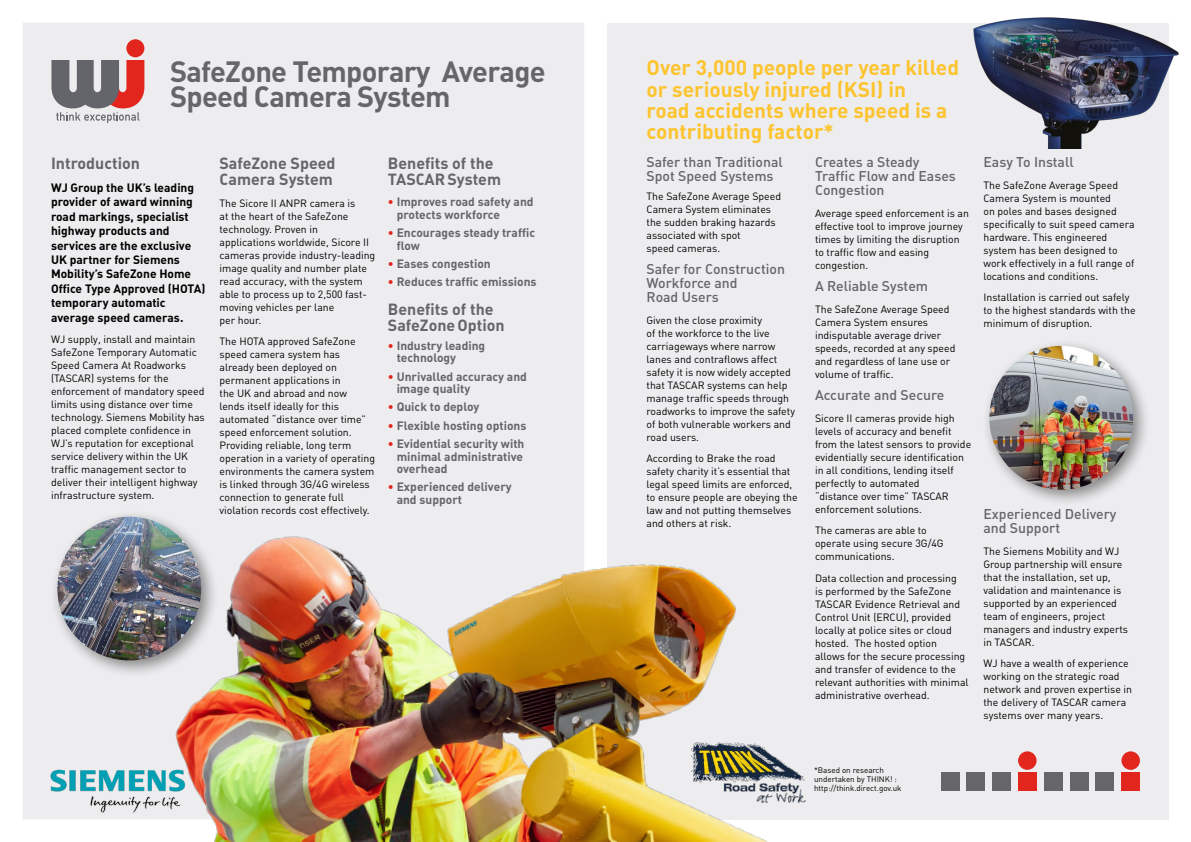
<style>
.page{position:relative;width:1191px;height:842px;background:#fff}
.page>*{position:absolute;margin:0;border:0;box-sizing:border-box;transform-origin:0 0}
.t1{font:29px/25.8px "DIN Bold Alternate";letter-spacing:-.025em;color:#65656a}
.t2{font:20.9px/21px "DIN Bold Alternate";color:#fdc42e}
.t3{font:16px/16px "DIN Bold Alternate";color:#65656a}
.t4{font:14px/14px "DIN Medium Alternate";color:#65656a}
.t5{font:12px/12.6px "DIN Bold Alternate";color:#65656a}
.t6{font:12px/14.4px "DIN Bold Alternate";color:#000}
.t7{font:10.5px/13px "DIN Regular Alternate";color:#000}
.t8{font:8px/9px "DIN Regular Alternate";color:#000}
.s1{font-family:"DIN"}
.s2{color:#e2251d}
.s3{font-family:"DIN";font-weight:700}
</style>
<div class="page">
<div style="left:607px;top:23px;width:561px;height:796px;background:#edecee"></div>
<div style="left:23px;top:23px;width:561px;height:796px;background:#edecee"></div>
<div style="left:126px;top:39px;width:18px;height:18px;background:#e2251d;border-radius:50%"></div>
<svg style="left:51px;top:60px;width:93px;height:63px;background:#a8898b"></svg>
<img style="left:973px;top:17px;width:206px;height:132px">
<div style="left:982px;top:338px;width:169px;height:170px;background:#000;opacity:.43"></div>
<img style="left:989px;top:346px;width:144px;height:144px;border-radius:72px">
<img style="left:775px;top:757px;width:30px;height:45px">
<div style="left:1121px;top:773px;width:19px;height:18px;background:#e2251d"></div>
<div style="left:1018px;top:773px;width:18px;height:18px;background:#e2251d"></div>
<div style="left:941px;top:773px;width:18px;height:18px;background:#65656a"></div>
<div style="left:992px;top:773px;width:18px;height:18px;background:#65656a"></div>
<div style="left:966px;top:773px;width:19px;height:18px;background:#65656a"></div>
<div style="left:1121px;top:751px;width:19px;height:19px;background:#e2251d;border-radius:50%"></div>
<div style="left:1095px;top:773px;width:19px;height:18px;background:#65656a"></div>
<div style="left:1069px;top:773px;width:19px;height:18px;background:#65656a"></div>
<div style="left:1044px;top:773px;width:18px;height:18px;background:#65656a"></div>
<div style="left:1018px;top:751px;width:18px;height:19px;background:#e2251d;border-radius:50%"></div>
<img style="left:149px;top:474px;width:626px;height:368px">
<img style="left:48px;top:765px;width:139px;height:49px">
<div style="left:50px;top:509px;width:169px;height:169px;background:#000;opacity:.43"></div>
<img style="left:57px;top:517px;width:144px;height:143px;border-radius:72px">
<h1 class="t1" style="left:170px;top:57px;width:377px">SafeZone Temporary Average<br>Speed Camera System</h1>
<h3 class="t3" style="left:51px;top:154px;width:90px">Introduction</h3>
<p class="t6" style="left:51px;top:180px;width:156px">WJ Group the UK’s leading provider of award winning road markings, specialist highway products and services are the exclusive<br>UK partner for Siemens<br>Mobility’s SafeZone Home<br>Office Type Approved (HOTA) temporary automatic average speed cameras.</p>
<p class="t7" style="left:51px;top:332px;width:155px">WJ supply, install and maintain<br>SafeZone Temporary Automatic<br>Speed Camera At Roadworks (TASCAR) systems for the enforcement of mandatory speed limits using distance over time technology. Siemens Mobility has placed complete confidence in<br>WJ’s reputation for exceptional service delivery within the UK traffic management sector to deliver their intelligent highway infrastructure system.</p>
<h3 class="t3" style="left:219px;top:154px;width:118px">SafeZone Speed<br>Camera System</h3>
<p class="t7" style="left:219px;top:196px;width:157px">The Sicore <span class="s1">II</span> ANPR camera is<br>at the heart of the SafeZone technology. Proven in applications worldwide, Sicore II cameras provide industry-leading image quality and number plate read accuracy, with the system able to process up to <span class="s1">2,500</span> fast&shy;moving vehicles per lane<br>per hour.</p>
<p class="t7" style="left:219px;top:334px;width:157px">The HOTA approved SafeZone speed camera system has already been deployed on permanent applications in<br>the UK and abroad and now<br>lends itself ideally for this automated “distance over time” speed enforcement solution.<br>Providing reliable, long term operation in a variety of operating environments the camera system is linked through <span class="s1">3G/4G</span> wireless connection to generate full violation records cost effectively.</p>
<h3 class="t3" style="left:388px;top:154px;width:115px">Benefits of the<br>TASCARSystem</h3>
<p class="t5" style="left:397px;top:195px;width:138px;text-indent:-9px"><span class="s2">•</span> Improves road safety and protects workforce</p>
<p class="t5" style="left:397px;top:226px;width:140px;text-indent:-9px"><span class="s2">•</span> Encourages steady traffic flow</p>
<p class="t5" style="left:388px;top:257px;width:104px"><span class="s2">•</span> Eases congestion</p>
<p class="t5" style="left:388px;top:275px;width:150px"><span class="s2">•</span> Reduces traffic emissions</p>
<h3 class="t3" style="left:388px;top:301px;width:118px">Benefits of the<br>SafeZoneOption</h3>
<p class="t5" style="left:397px;top:339px;width:90px;text-indent:-9px"><span class="s2">•</span> Industry leading technology</p>
<p class="t5" style="left:397px;top:369px;width:132px;text-indent:-9px"><span class="s2">•</span> Unrivalled accuracy and image quality</p>
<p class="t5" style="left:388px;top:400px;width:93px"><span class="s2">•</span> Quick to deploy</p>
<p class="t5" style="left:388px;top:419px;width:140px"><span class="s2">•</span> Flexible hosting options</p>
<p class="t5" style="left:397px;top:437px;width:129px;text-align:justify;text-indent:-9px"><span class="s2">•</span> Evidential security with minimal administrative overhead</p>
<p class="t5" style="left:397px;top:480px;width:116px;text-indent:-9px"><span class="s2">•</span> Experienced delivery and support</p>
<h2 class="t2" style="left:646px;top:57px;width:314px">Over <span class="s3">3,000</span> people per year killed or seriously injured (KSI) in<br>road accidents where speed is a contributing factor*</h2>
<h3 class="t4" style="left:646px;top:155px;width:138px">Safer than Traditional<br>Spot Speed Systems</h3>
<p class="t7" style="left:646px;top:189px;width:136px">The SafeZone Average Speed<br>Camera System eliminates the sudden braking hazards associated with spot<br>speed cameras.</p>
<h3 class="t4" style="left:646px;top:262px;width:140px">Safer for Construction<br>Workforce and<br>Road Users</h3>
<p class="t7" style="left:646px;top:313px;width:150px">Given the close proximity<br>of the workforce to the live carriageways where narrow lanes and contraflows affect safety it is now widely accepted that TASCAR systems can help manage traffic speeds through roadworks to improve the safety of both vulnerable workers and road users.</p>
<p class="t7" style="left:646px;top:452px;width:153px">According to Brake the road safety charity it’s essential that legal speed limits are enforced, to ensure people are obeying the law and not putting themselves and others at risk.</p>
<h3 class="t4" style="left:815px;top:155px;width:142px">Creates a Steady<br>Traffic Flow and Eases<br>Congestion</h3>
<p class="t7" style="left:815px;top:206px;width:155px">Average speed enforcement is an effective tool to improve journey times by limiting the disruption to traffic flow and easing congestion.</p>
<h3 class="t4" style="left:815px;top:279px;width:115px">A Reliable System</h3>
<p class="t7" style="left:815px;top:302px;width:142px">The SafeZone Average Speed<br>Camera System ensures indisputable average driver speeds, recorded at any speed and regardless of lane use or volume of traffic.</p>
<h3 class="t4" style="left:815px;top:388px;width:131px">Accurate and Secure</h3>
<p class="t7" style="left:815px;top:411px;width:158px">Sicore <span class="s1">II</span> cameras provide high levels of accuracy and benefit from the latest sensors to provide evidentially secure identification in all conditions, lending itself perfectly to automated<br>“distance over time” TASCAR enforcement solutions.</p>
<p class="t7" style="left:815px;top:524px;width:130px">The cameras are able to operate using secure <span class="s1">3G/4G </span>communications.</p>
<p class="t7" style="left:815px;top:571px;width:155px">Data collection and processing<br>is performed by the SafeZone<br>TASCAR Evidence Retrieval and<br>Control Unit (ERCU), provided locally at police sites or cloud hosted. The hosted option allows for the secure processing and transfer of evidence to the relevant authorities with minimal administrative overhead.</p>
<h3 class="t4" style="left:983px;top:155px;width:92px">Easy To Install</h3>
<p class="t7" style="left:983px;top:178px;width:153px">The SafeZone Average Speed<br>Camera System is mounted<br>on poles and bases designed specifically to suit speed camera hardware. This engineered system has been designed to work effectively in a full range of locations and conditions.</p>
<p class="t7" style="left:983px;top:291px;width:154px">Installation is carried out safely to the highest standards with the minimum of disruption.</p>
<h3 class="t4" style="left:983px;top:507px;width:134px">Experienced Delivery and Support</h3>
<p class="t7" style="left:983px;top:544px;width:146px">The Siemens Mobility and WJ<br>Group partnership will ensure that the installation, set up, validation and maintenance is supported by an experienced team of engineers, project managers and industry experts in TASCAR.</p>
<p class="t7" style="left:983px;top:657px;width:150px">WJ have a wealth of experience working on the strategic road network and proven expertise in the delivery of TASCAR camera systems over many years.</p>
<p class="t8" style="left:814px;top:765px;width:89px">*Based on research undertaken by THINK! : http://think.direct.gov.uk</p>
</div>
